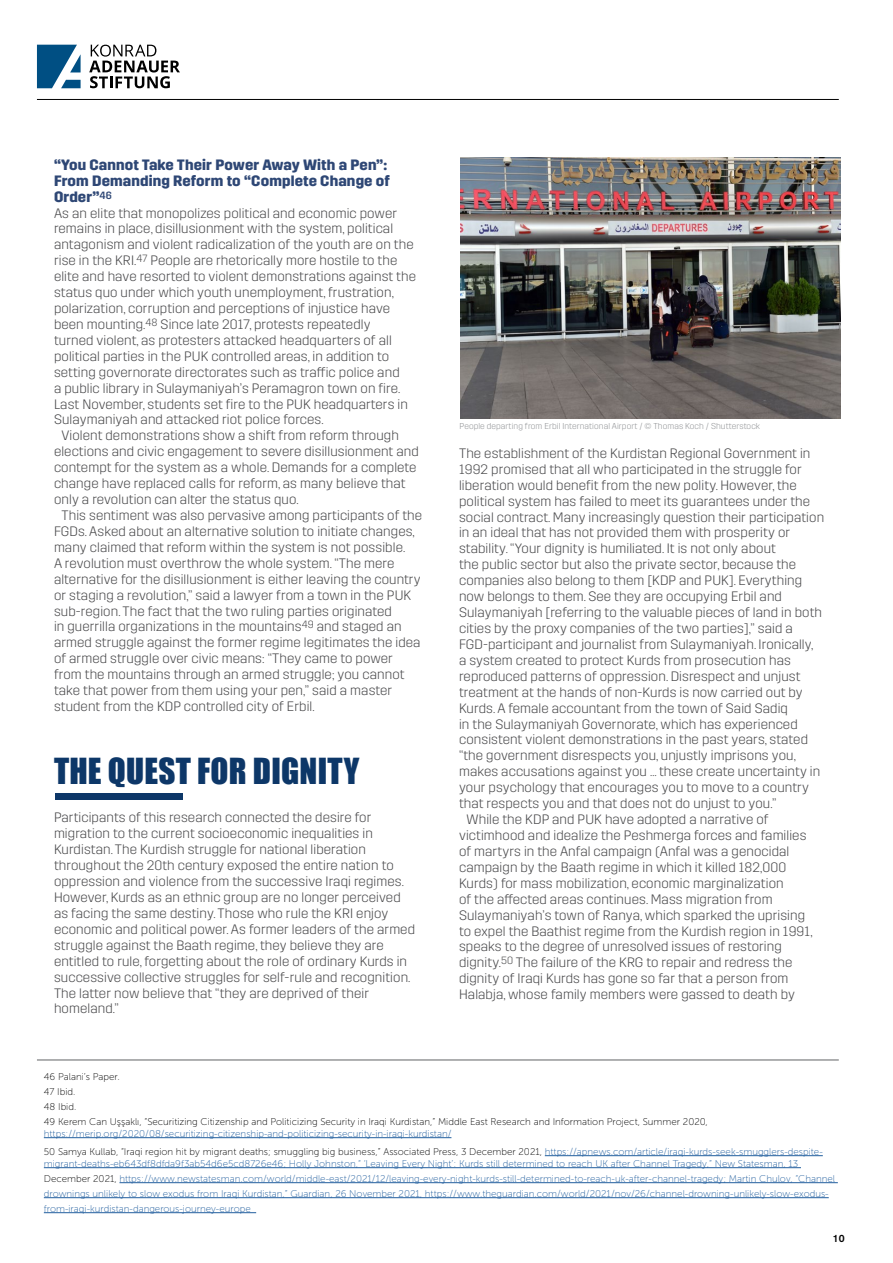
<style>
.page{position:relative;width:893px;height:1263px;background:#fff}
.page>*{position:absolute;margin:0;border:0;box-sizing:border-box;transform-origin:0 0}
.t1{font:33px "Impact";letter-spacing:.005em;color:#0d3768}
.t2{font:700 15px/15.9px "Trim";letter-spacing:.01em;color:#2e4775}
.t3{font:300 13.65px/15.9px "Trim";letter-spacing:.01em;color:#48484a}
.t4{font:500 10.5px "Akzidenz Grotesk BQ";color:#000}
.t5{font:9.75px/15px "Museo Sans 100";color:#215e9e}
.t6{font:9.75px/15px "Museo Sans 100";color:#000}
.t7{font:300 8.55px "Trim";letter-spacing:.01em;color:#939598}
.s1{color:#000}
</style>
<div class="page">
<svg style="left:89px;top:45px;width:91px;height:43px"></svg>
<svg style="left:37px;top:45px;width:44px;height:43px"></svg>
<hr style="left:37px;top:99px;width:802px;height:1px;background:#000">
<hr style="left:37px;top:1060px;width:802px;height:1px;background:#616264">
<hr style="left:44px;top:1137px;width:407px;height:1px;background:#215e9e">
<hr style="left:545px;top:1155px;width:278px;height:1px;background:#215e9e">
<hr style="left:44px;top:1167px;width:757px;height:1px;background:#215e9e">
<hr style="left:119px;top:1182px;width:719px;height:1px;background:#215e9e">
<hr style="left:44px;top:1197px;width:785px;height:1px;background:#215e9e">
<hr style="left:44px;top:1212px;width:212px;height:1px;background:#215e9e">
<div style="left:56px;top:793px;width:127px;height:7px;background:#0d3768"></div>
<img style="left:460px;top:158px;width:380px;height:260px">
<p class="t2" style="left:54px;top:157px;width:337px">“You Cannot Take Their Power Away With a Pen”:<br>From Demanding Reform to “Complete Change of<br>Order”<sup>46</sup></p>
<p class="t3" style="left:54px;top:205px;width:345px">As an elite that monopolizes political and economic power</p>
<p class="t3" style="left:54px;top:221px;width:341px">remains in place, disillusionment with the system, political</p>
<p class="t3" style="left:54px;top:237px;width:361px">antagonism and violent radicalization of the youth are on the</p>
<p class="t3" style="left:54px;top:253px;width:345px">rise in the KRI.<sup>47</sup> People are rhetorically more hostile to the</p>
<p class="t3" style="left:54px;top:269px;width:364px">elite and have resorted to violent demonstrations against the</p>
<p class="t3" style="left:54px;top:285px;width:341px">status quo under which youth unemployment, frustration,</p>
<p class="t3" style="left:54px;top:300px;width:338px">polarization, corruption and perceptions of injustice have</p>
<p class="t3" style="left:54px;top:316px;width:318px">been mounting.<sup>48</sup> Since late 2017, protests repeatedly</p>
<p class="t3" style="left:54px;top:332px;width:339px">turned violent, as protesters attacked headquarters of all</p>
<p class="t3" style="left:54px;top:348px;width:337px">political parties in the PUK controlled areas, in addition to</p>
<p class="t3" style="left:54px;top:364px;width:347px">setting governorate directorates such as traffic police and</p>
<p class="t3" style="left:54px;top:380px;width:348px">a public library in Sulaymaniyah’s Peramagron town on fire.</p>
<p class="t3" style="left:54px;top:396px;width:355px">Last November, students set fire to the PUK headquarters in</p>
<p class="t3" style="left:54px;top:412px;width:271px">Sulaymaniyah and attacked riot police forces.</p>
<p class="t3" style="left:62px;top:428px;width:339px">Violent demonstrations show a shift from reform through</p>
<p class="t3" style="left:54px;top:444px;width:366px">elections and civic engagement to severe disillusionment and</p>
<p class="t3" style="left:54px;top:460px;width:364px">contempt for the system as a whole. Demands for a complete</p>
<p class="t3" style="left:54px;top:476px;width:353px">change have replaced calls for reform, as many believe that</p>
<p class="t3" style="left:54px;top:491px;width:246px">only a revolution can alter the status quo.</p>
<p class="t3" style="left:62px;top:507px;width:362px">This sentiment was also pervasive among participants of the</p>
<p class="t3" style="left:54px;top:523px;width:362px">FGDs. Asked about an alternative solution to initiate changes,</p>
<p class="t3" style="left:54px;top:539px;width:353px">many claimed that reform within the system is not possible.</p>
<p class="t3" style="left:54px;top:555px;width:342px">A revolution must overthrow the whole system. “The mere</p>
<p class="t3" style="left:54px;top:571px;width:368px">alternative for the disillusionment is either leaving the country</p>
<p class="t3" style="left:54px;top:587px;width:359px">or staging a revolution,” said a lawyer from a town in the PUK</p>
<p class="t3" style="left:54px;top:603px;width:339px">sub-region. The fact that the two ruling parties originated</p>
<p class="t3" style="left:54px;top:619px;width:349px">in guerrilla organizations in the mountains<sup>49</sup> and staged an</p>
<p class="t3" style="left:54px;top:635px;width:368px">armed struggle against the former regime legitimates the idea</p>
<p class="t3" style="left:54px;top:651px;width:340px">of armed struggle over civic means: “They came to power</p>
<p class="t3" style="left:54px;top:666px;width:352px">from the mountains through an armed struggle; you cannot</p>
<p class="t3" style="left:54px;top:682px;width:340px">take that power from them using your pen,” said a master</p>
<p class="t3" style="left:54px;top:698px;width:262px">student from the KDP controlled city of Erbil.</p>
<h1 class="t1" style="left:54px;top:745px;width:307px">THE QUEST FOR DIGNITY</h1>
<p class="t3" style="left:54px;top:810px;width:363px">Participants of this research connected the desire for migration to the current socioeconomic inequalities in Kurdistan. The Kurdish struggle for national liberation throughout the 20th century exposed the entire nation to oppression and violence from the successive Iraqi regimes.<br>However, Kurds as an ethnic group are no longer perceived as facing the same destiny. Those who rule the KRI enjoy economic and political power. As former leaders of the armed struggle against the Baath regime, they believe they are entitled to rule, forgetting about the role of ordinary Kurds in successive collective struggles for self-rule and recognition.<br>The latter now believe that “they are deprived of their homeland.”</p>
<p class="t7" style="left:460px;top:422px;width:302px">People departing from Erbil International Airport / © Thomas Koch / Shutterstock</p>
<p class="t3" style="left:459px;top:445px;width:353px">The establishment of the Kurdistan Regional Government in</p>
<p class="t3" style="left:459px;top:461px;width:344px">1992 promised that all who participated in the struggle for</p>
<p class="t3" style="left:459px;top:477px;width:339px">liberation would benefit from the new polity. However, the</p>
<p class="t3" style="left:459px;top:493px;width:353px">political system has failed to meet its guarantees under the</p>
<p class="t3" style="left:459px;top:509px;width:367px">social contract. Many increasingly question their participation</p>
<p class="t3" style="left:459px;top:525px;width:333px">in an ideal that has not provided them with prosperity or</p>
<p class="t3" style="left:459px;top:541px;width:318px">stability. “Your dignity is humiliated. It is not only about</p>
<p class="t3" style="left:459px;top:557px;width:339px">the public sector but also the private sector, because the</p>
<p class="t3" style="left:459px;top:573px;width:345px">companies also belong to them [KDP and PUK]. Everything</p>
<p class="t3" style="left:459px;top:589px;width:324px">now belongs to them. See they are occupying Erbil and</p>
<p class="t3" style="left:459px;top:604px;width:364px">Sulaymaniyah [referring to the valuable pieces of land in both</p>
<p class="t3" style="left:459px;top:620px;width:335px">cities by the proxy companies of the two parties],” said a</p>
<p class="t3" style="left:459px;top:636px;width:356px">FGD-participant and journalist from Sulaymaniyah. Ironically,</p>
<p class="t3" style="left:459px;top:652px;width:333px">a system created to protect Kurds from prosecution has</p>
<p class="t3" style="left:459px;top:668px;width:343px">reproduced patterns of oppression. Disrespect and unjust</p>
<p class="t3" style="left:459px;top:684px;width:345px">treatment at the hands of non-Kurds is now carried out by</p>
<p class="t3" style="left:459px;top:700px;width:330px">Kurds. A female accountant from the town of Said Sadiq</p>
<p class="t3" style="left:459px;top:716px;width:340px">in the Sulaymaniyah Governorate, which has experienced</p>
<p class="t3" style="left:459px;top:732px;width:350px">consistent violent demonstrations in the past years, stated</p>
<p class="t3" style="left:459px;top:748px;width:338px">“the government disrespects you, unjustly imprisons you,</p>
<p class="t3" style="left:459px;top:764px;width:363px">makes accusations against you … these create uncertainty in</p>
<p class="t3" style="left:459px;top:780px;width:351px">your psychology that encourages you to move to a country</p>
<p class="t3" style="left:459px;top:795px;width:319px">that respects you and that does not do unjust to you.”</p>
<p class="t3" style="left:467px;top:811px;width:303px">While the KDP and PUK have adopted a narrative of</p>
<p class="t3" style="left:459px;top:827px;width:349px">victimhood and idealize the Peshmerga forces and families</p>
<p class="t3" style="left:459px;top:843px;width:332px">of martyrs in the Anfal campaign (Anfal was a genocidal</p>
<p class="t3" style="left:459px;top:859px;width:329px">campaign by the Baath regime in which it killed 182,000</p>
<p class="t3" style="left:459px;top:875px;width:326px">Kurds) for mass mobilization, economic marginalization</p>
<p class="t3" style="left:459px;top:891px;width:315px">of the affected areas continues. Mass migration from</p>
<p class="t3" style="left:459px;top:907px;width:348px">Sulaymaniyah’s town of Ranya, which sparked the uprising</p>
<p class="t3" style="left:459px;top:923px;width:355px">to expel the Baathist regime from the Kurdish region in 1991,</p>
<p class="t3" style="left:459px;top:939px;width:324px">speaks to the degree of unresolved issues of restoring</p>
<p class="t3" style="left:459px;top:954px;width:335px">dignity.<sup>50</sup> The failure of the KRG to repair and redress the</p>
<p class="t3" style="left:459px;top:970px;width:331px">dignity of Iraqi Kurds has gone so far that a person from</p>
<p class="t3" style="left:459px;top:986px;width:337px">Halabja, whose family members were gassed to death by</p>
<p class="t6" style="left:44px;top:1069px;width:666px">46 Palani’s Paper.<br>47 Ibid.<br>48 Ibid.<br>49 Kerem Can Uşşaklı, “Securitizing Citizenship and Politicizing Security in Iraqi Kurdistan,” Middle East Research and Information Project, Summer 2020,</p>
<p class="t5" style="left:44px;top:1124px;width:780px;line-height:18px">https://merip.org/2020/08/securitizing-citizenship-and-politicizing-security-in-iraqi-kurdistan/<br><span class="s1">50 Samya Kullab, “Iraqi region hit by migrant deaths; smuggling big business,” Associated Press, 3 December 2021,</span> https://apnews.com/article/iraqi-kurds-seek-smugglers-despite-</p>
<p class="t5" style="left:44px;top:1156px;width:793px">migrant-deaths-eb643df8dfda9f3ab54d6e5cd8726e46; Holly Johnston,“ ‘Leaving Every Night’: Kurds still determined to reach UK after Channel Tragedy,” New Statesman, 13<br><span class="s1">December 2021,</span> https://www.newstatesman.com/world/middle-east/2021/12/leaving-every-night-kurds-still-determined-to-reach-uk-after-channel-tragedy; Martin Chulov, “Channel drownings unlikely to slow exodus from Iraqi Kurdistan,” Guardian, 26 November 2021, https://www.theguardian.com/world/2021/nov/26/channel-drowning-unlikely-slow-exodus&shy;from-iraqi-kurdistan-dangerous-journey-europe</p>
<p class="t4" style="left:833px;top:1232px;width:13px">10</p>
</div>
